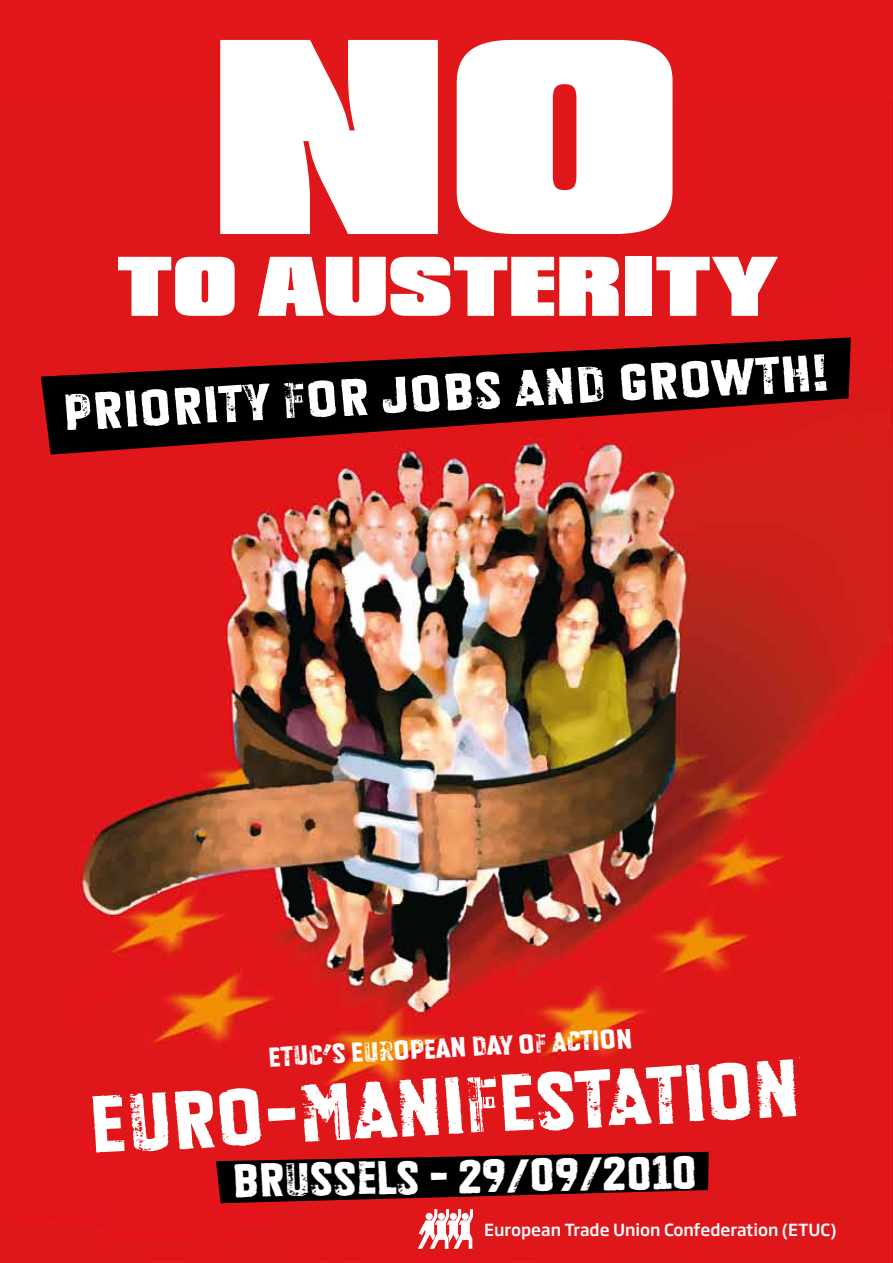
<style>
.page{position:relative;width:893px;height:1263px;background:#e1171a}
.page>*{position:absolute;margin:0;border:0;box-sizing:border-box;transform-origin:0 0}
.t1{font:900 291px "Compacta LT";color:#fff;scale:1.27 1}
.t2{font:900 88.5px "Compacta LT";color:#fff;scale:1.15 1}
.t3{font:800 88.35px "Roadkill";color:#fff;scale:.96 1}
.t4{font:800 56.25px "Roadkill";color:#fff}
.t5{font:800 50.85px "Roadkill";color:#fff;scale:.96 1}
.t6{font:800 30px "Roadkill";color:#fff;scale:.96 1}
.t7{font:500 16.5px "Soho Gothic Std";color:#fff}
</style>
<div class="page">
<img style="left:40px;top:376px;width:853px;height:828px">
<svg style="left:216px;top:1152px;width:493px;height:51px"></svg>
<svg style="left:418px;top:1209px;width:55px;height:40px"></svg>
<svg style="left:41px;top:337px;width:810px;height:118px;fill:#000"></svg>
<h1 class="t1" style="left:209px;top:-25px;width:359px">NO</h1>
<h2 class="t2" style="left:117px;top:237px;width:576px">TO AUSTERITY</h2>
<h3 class="t4" style="left:60px;top:376px;width:769px;rotate:-3deg">Priority for jobs and growth!</h3>
<h3 class="t6" style="left:321px;top:1035px;width:324px;rotate:-3deg">’s European Day of Action</h3>
<h3 class="t6" style="left:267px;top:1037px;width:18px;rotate:-3deg">ETUC</h3>
<h3 class="t3" style="left:260px;top:1058px;width:97px;rotate:-3deg">-MANIFESTATION</h3>
<h3 class="t5" style="left:231px;top:1147px;width:487px;rotate:-1deg">Brussels - 29/09/2010</h3>
<h3 class="t3" style="left:85px;top:1067px;width:54px;rotate:-3deg">EURO</h3>
<p class="t7" style="left:484px;top:1220px;width:354px">European Trade Union Confederation (ETUC)</p>
</div>
